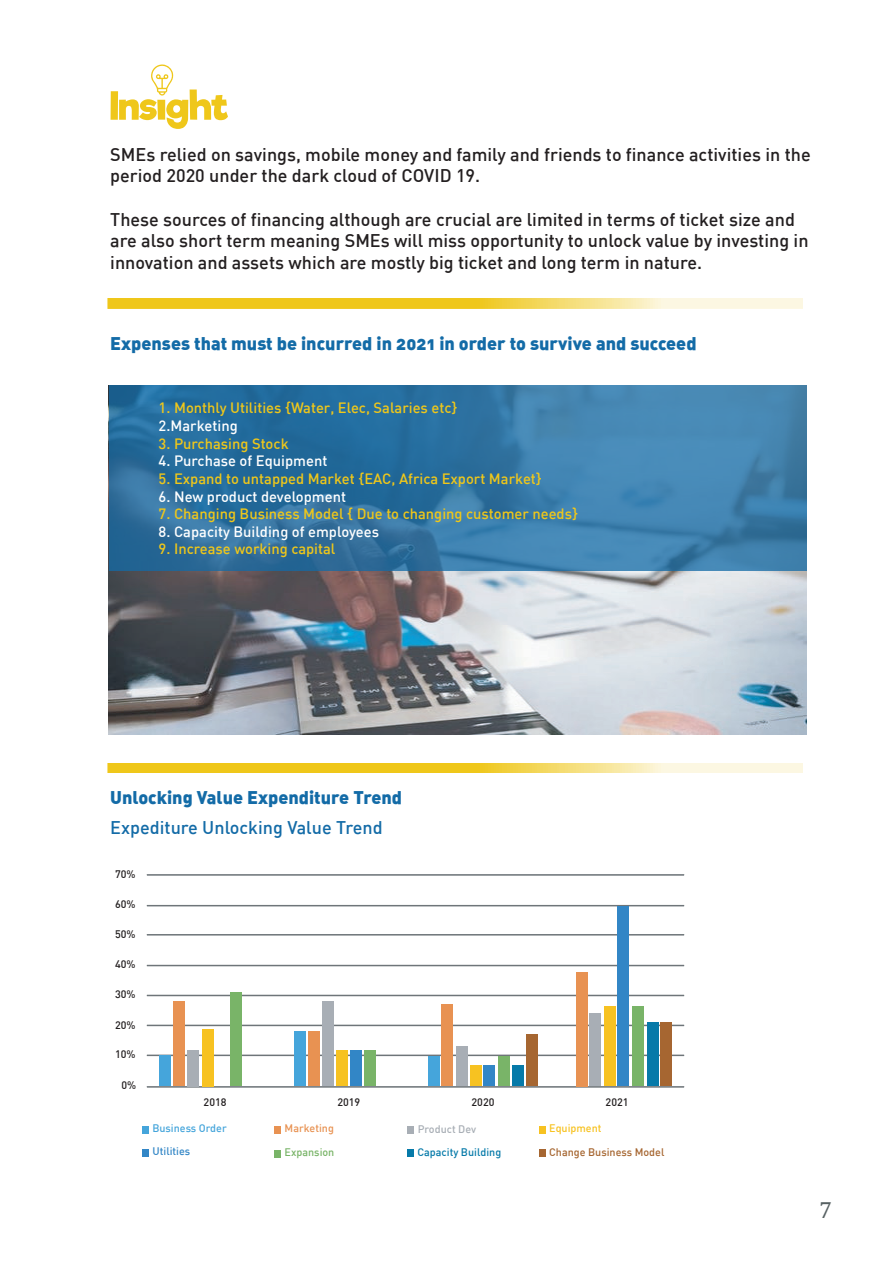
<style>
.page{position:relative;width:893px;height:1263px;background:#fff}
.page>*{position:absolute;margin:0;border:0;box-sizing:border-box;transform-origin:0 0}
.t1{font:23.55px "Cambria";color:#576163}
.t2{font:500 18px/21.6px "DIN";color:#231f20}
.t3{font:18px "DIN Black Alternate";color:#136ba7}
.t4{font:500 18px "DIN";color:#136ba7}
.t5{font:500 14.7px "DIN";color:#efc71a}
.t6{font:500 14.7px "DIN";color:#fff}
.t7{font:500 10.8px "DIN";color:#231f20}
.t8{font:500 10.8px "DIN";color:#a66631}
.t9{font:500 10.8px "DIN";color:#067aa9}
.t10{font:500 10.8px "DIN";color:#45a5db}
.t11{font:500 10.8px "DIN";color:#a8aeb5}
.t12{font:500 10.8px "DIN";color:#e89252}
.t13{font:500 10.8px "DIN";color:#f7c221}
.t14{font:500 10.8px "DIN";color:#3286c6}
.t15{font:500 10.8px "DIN";color:#79b468}
</style>
<div class="page">
<hr style="left:147px;top:874px;width:537px;height:2px;background:#6e7579">
<hr style="left:147px;top:905px;width:537px;height:1px;background:#6e7579">
<hr style="left:147px;top:934px;width:537px;height:1px;background:#6e7579">
<hr style="left:147px;top:965px;width:537px;height:1px;background:#6e7579">
<hr style="left:147px;top:995px;width:537px;height:1px;background:#6e7579">
<hr style="left:147px;top:1025px;width:537px;height:1px;background:#6e7579">
<hr style="left:147px;top:1054px;width:537px;height:2px;background:#6e7579">
<hr style="left:147px;top:1086px;width:537px;height:2px;background:#6e7579">
<svg style="left:107px;top:298px;width:696px;height:11px;background:#f3d75c"></svg>
<svg style="left:107px;top:763px;width:696px;height:10px;background:#f3d65b"></svg>
<div style="left:111px;top:91px;width:7px;height:29px;background:#efc71a"></div>
<svg style="left:119px;top:64px;width:109px;height:65px"></svg>
<img style="left:108px;top:385px;width:698px;height:349px">
<svg style="left:109px;top:386px;width:697px;height:185px;background:#3477a6"></svg>
<div style="left:159px;top:1056px;width:11px;height:30px;background:#45a5db"></div>
<div style="left:188px;top:1050px;width:11px;height:36px;background:#a8aeb5"></div>
<div style="left:294px;top:1031px;width:11px;height:55px;background:#45a5db"></div>
<div style="left:308px;top:1031px;width:11px;height:55px;background:#e89252"></div>
<div style="left:336px;top:1050px;width:12px;height:36px;background:#f7c221"></div>
<div style="left:350px;top:1050px;width:12px;height:36px;background:#3286c6"></div>
<div style="left:364px;top:1050px;width:11px;height:36px;background:#79b468"></div>
<div style="left:428px;top:1056px;width:11px;height:30px;background:#45a5db"></div>
<div style="left:470px;top:1066px;width:12px;height:20px;background:#f7c221"></div>
<div style="left:483px;top:1066px;width:12px;height:20px;background:#3286c6"></div>
<div style="left:498px;top:1056px;width:11px;height:30px;background:#79b468"></div>
<div style="left:513px;top:1065px;width:11px;height:21px;background:#067aa9"></div>
<div style="left:576px;top:972px;width:11px;height:114px;background:#e89252"></div>
<div style="left:589px;top:1014px;width:12px;height:72px;background:#a8aeb5"></div>
<div style="left:604px;top:1007px;width:12px;height:79px;background:#f7c221"></div>
<div style="left:632px;top:1007px;width:11px;height:79px;background:#79b468"></div>
<div style="left:647px;top:1022px;width:12px;height:64px;background:#067aa9"></div>
<div style="left:661px;top:1022px;width:11px;height:64px;background:#a66631"></div>
<div style="left:618px;top:906px;width:11px;height:180px;background:#3286c6"></div>
<div style="left:527px;top:1035px;width:11px;height:51px;background:#a66631"></div>
<div style="left:456px;top:1047px;width:11px;height:39px;background:#a8aeb5"></div>
<div style="left:442px;top:1005px;width:11px;height:81px;background:#e89252"></div>
<div style="left:322px;top:1001px;width:11px;height:85px;background:#a8aeb5"></div>
<div style="left:202px;top:1029px;width:11px;height:57px;background:#f7c221"></div>
<div style="left:230px;top:992px;width:12px;height:94px;background:#79b468"></div>
<div style="left:174px;top:1001px;width:11px;height:85px;background:#e89252"></div>
<div style="left:142px;top:1126px;width:7px;height:7px;background:#45a5db"></div>
<div style="left:274px;top:1126px;width:7px;height:7px;background:#e89252"></div>
<div style="left:407px;top:1126px;width:7px;height:8px;background:#a8aeb5"></div>
<div style="left:539px;top:1126px;width:7px;height:7px;background:#f7c221"></div>
<div style="left:539px;top:1149px;width:7px;height:8px;background:#a66631"></div>
<div style="left:407px;top:1149px;width:7px;height:8px;background:#067aa9"></div>
<div style="left:274px;top:1150px;width:7px;height:7px;background:#79b468"></div>
<div style="left:142px;top:1149px;width:7px;height:7px;background:#3286c6"></div>
<p class="t2" style="left:110px;top:143px;width:702px">SMEs relied on savings, mobile money and family and friends to finance activities in the period 2020 under the dark cloud of COVID 19.</p>
<p class="t2" style="left:110px;top:208px;width:700px">These sources of financing although are crucial are limited in terms of ticket size and are also short term meaning SMEs will miss opportunity to unlock value by investing in innovation and assets which are mostly big ticket and long term in nature.</p>
<p class="t3" style="left:110px;top:331px;width:588px">Expenses that must be incurred in 2021 in order to survive and succeed</p>
<p class="t5" style="left:159px;top:399px;width:300px">1. Monthly Utilities {Water, Elec, Salaries etc}</p>
<p class="t6" style="left:159px;top:416px;width:81px">2.Marketing</p>
<p class="t5" style="left:159px;top:434px;width:132px">3. Purchasing Stock</p>
<p class="t6" style="left:159px;top:452px;width:170px">4. Purchase of Equipment</p>
<p class="t5" style="left:159px;top:469px;width:385px">5. Expand to untapped Market {EAC, Africa Export Market}</p>
<p class="t6" style="left:159px;top:487px;width:189px">6. New product development</p>
<p class="t5" style="left:159px;top:504px;width:421px">7. Changing Business Model { Due to changing customer needs}</p>
<p class="t6" style="left:159px;top:522px;width:222px">8. Capacity Building of employees</p>
<p class="t5" style="left:159px;top:540px;width:178px">9. Increase working capital</p>
<p class="t3" style="left:110px;top:785px;width:293px">Unlocking Value Expenditure Trend</p>
<p class="t4" style="left:110px;top:816px;width:274px">Expediture Unlocking Value Trend</p>
<p class="t7" style="left:115px;top:867px;width:22px">70%</p>
<p class="t7" style="left:115px;top:898px;width:22px">60%</p>
<p class="t7" style="left:115px;top:927px;width:22px">50%</p>
<p class="t7" style="left:115px;top:957px;width:22px">40%</p>
<p class="t7" style="left:115px;top:987px;width:22px">30%</p>
<p class="t7" style="left:115px;top:1018px;width:22px">20%</p>
<p class="t7" style="left:115px;top:1047px;width:22px">10%</p>
<p class="t7" style="left:121px;top:1078px;width:16px">0%</p>
<p class="t7" style="left:204px;top:1095px;width:24px">2018</p>
<p class="t10" style="left:152px;top:1121px;width:76px">Business Order</p>
<p class="t7" style="left:337px;top:1095px;width:24px">2019</p>
<p class="t7" style="left:471px;top:1095px;width:24px">2020</p>
<p class="t7" style="left:606px;top:1095px;width:24px">2021</p>
<p class="t12" style="left:285px;top:1121px;width:51px">Marketing</p>
<p class="t11" style="left:418px;top:1122px;width:60px">Product Dev</p>
<p class="t13" style="left:549px;top:1121px;width:54px">Equipment</p>
<p class="t14" style="left:153px;top:1144px;width:39px">Utilities</p>
<p class="t15" style="left:285px;top:1145px;width:51px">Expansion</p>
<p class="t9" style="left:417px;top:1145px;width:85px">Capacity Building</p>
<p class="t8" style="left:549px;top:1145px;width:117px">Change Business Model</p>
<h1 class="t1" style="left:819px;top:1195px;width:15px">7</h1>
</div>
